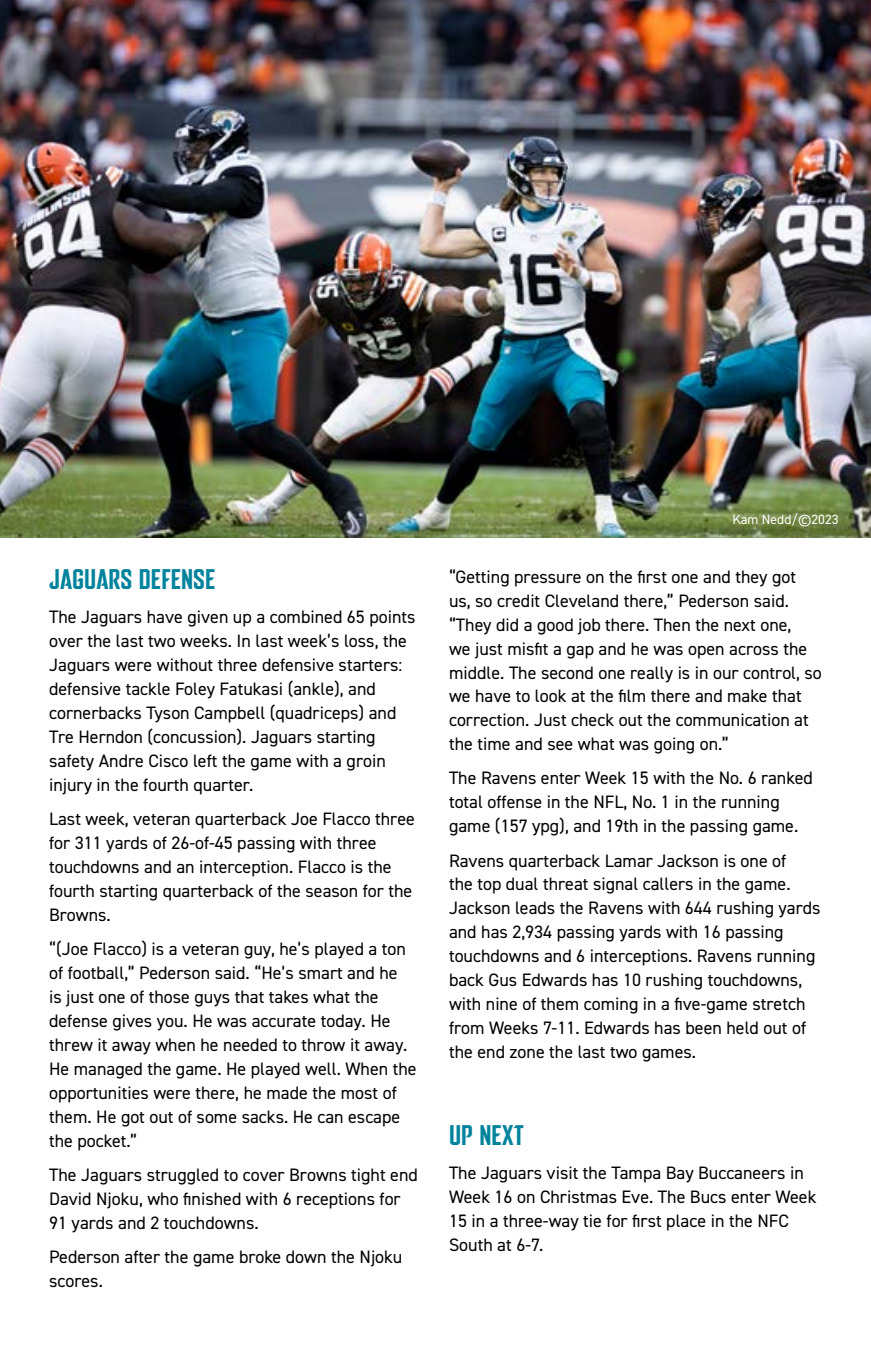
<style>
.page{position:relative;width:871px;height:1357px;background:#fff}
.page>*{position:absolute;margin:0;border:0;box-sizing:border-box;transform-origin:0 0}
.t1{font:700 29.25px "Jaguars Newer";color:#00839c}
.t2{font:18px/23.8px "DIN2014";color:#000}
.t3{font:13.5px "DIN2014";color:#fff}
</style>
<div class="page">
<img style="left:0;top:0;width:871px;height:538px">
<h1 class="t1" style="left:49px;top:564px;width:168px">JAGUARS DEFENSE</h1>
<p class="t2" style="left:49px;top:605px;width:368px">The Jaguars have given up a combined 65 points over the last two weeks. In last week’s loss, the Jaguars were without three defensive starters: defensive tackle Foley Fatukasi (ankle), and cornerbacks Tyson Campbell (quadriceps) and Tre Herndon (concussion). Jaguars starting safety Andre Cisco left the game with a groin injury in the fourth quarter.</p>
<p class="t2" style="left:49px;top:807px;width:367px">Last week, veteran quarterback Joe Flacco three for 311 yards of 26-of-45 passing with three touchdowns and an interception. Flacco is the fourth starting quarterback of the season for the Browns.</p>
<p class="t2" style="left:49px;top:936px;width:369px">“(Joe Flacco) is a veteran guy, he’s played a ton of football,” Pederson said. “He’s smart and he<br>is just one of those guys that takes what the defense gives you. He was accurate today. He threw it away when he needed to throw it away.<br>He managed the game. He played well. When the opportunities were there, he made the most of them. He got out of some sacks. He can escape the pocket.”</p>
<p class="t2" style="left:49px;top:1162px;width:370px">The Jaguars struggled to cover Browns tight end<br>David Njoku, who finished with 6 receptions for<br>91 yards and 2 touchdowns.</p>
<p class="t2" style="left:49px;top:1244px;width:355px">Pederson after the game broke down the Njoku scores.</p>
<p class="t3" style="left:732px;top:511px;width:108px">Kam Nedd/©2023</p>
<p class="t2" style="left:449px;top:564px;width:374px">“Getting pressure on the first one and they got us, so credit Cleveland there,” Pederson said. “They did a good job there. Then the next one,<br>we just misfit a gap and he was open across the middle. The second one really is in our control, so we have to look at the film there and make that correction. Just check out the communication at the time and see what was going on.”</p>
<p class="t2" style="left:449px;top:766px;width:365px">The Ravens enter Week 15 with the No. 6 ranked total offense in the NFL, No. 1 in the running game (157 ypg), and 19th in the passing game.</p>
<p class="t2" style="left:449px;top:848px;width:373px">Ravens quarterback Lamar Jackson is one of<br>the top dual threat signal callers in the game.<br>Jackson leads the Ravens with 644 rushing yards and has 2,934 passing yards with 16 passing touchdowns and 6 interceptions. Ravens running back Gus Edwards has 10 rushing touchdowns, with nine of them coming in a five-game stretch from Weeks 7-11. Edwards has been held out of the end zone the last two games.</p>
<h1 class="t1" style="left:449px;top:1120px;width:76px">UP NEXT</h1>
<p class="t2" style="left:449px;top:1161px;width:369px">The Jaguars visit the Tampa Bay Buccaneers in Week 16 on Christmas Eve. The Bucs enter Week 15 in a three-way tie for first place in the NFC South at 6-7.</p>
</div>
